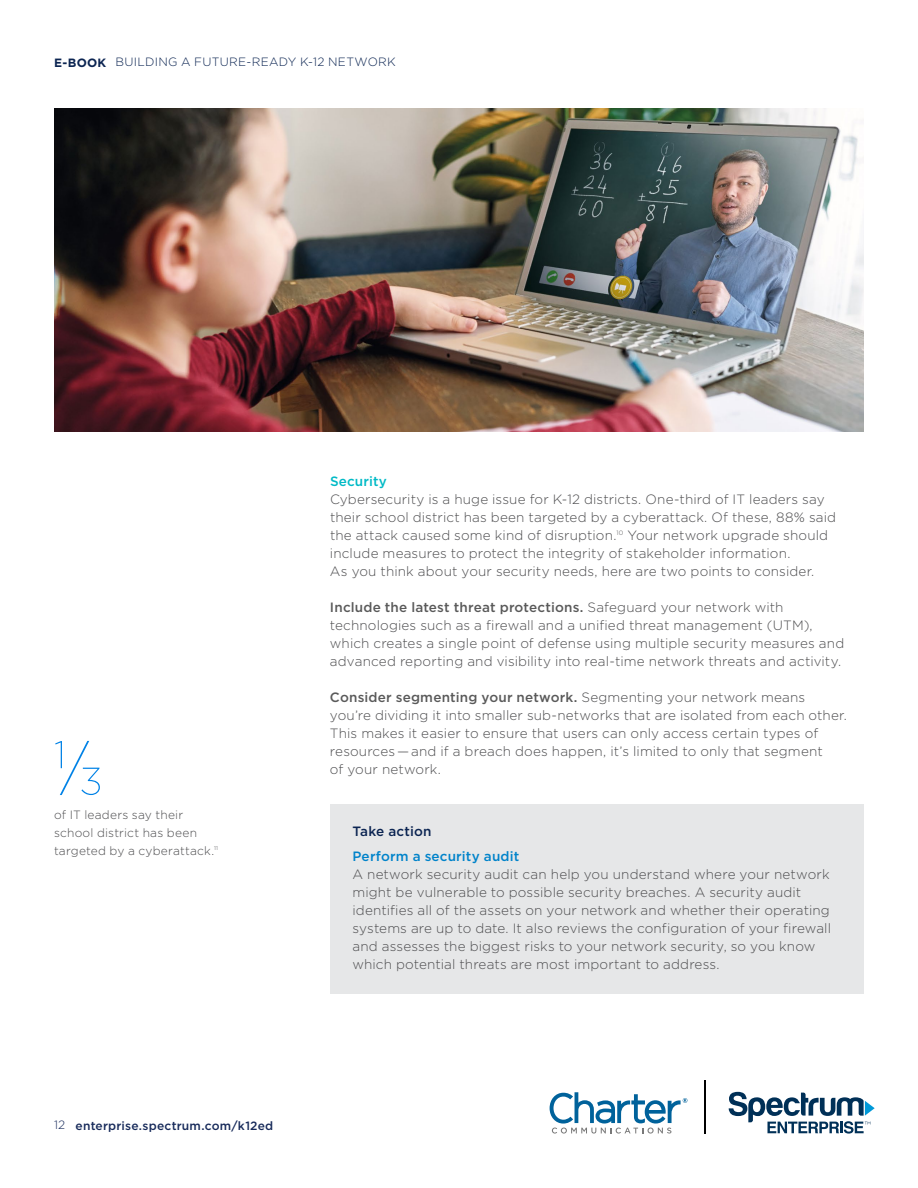
<style>
.page{position:relative;width:918px;height:1188px;background:#fff}
.page>*{position:absolute;margin:0;border:0;box-sizing:border-box;transform-origin:0 0}
.t1{font:300 13.5px/18px "Gotham";letter-spacing:.01em;color:#4d4d4f}
.t2{font:500 13.5px "Gotham";letter-spacing:.01em;color:#0083ca}
.t3{font:500 13.5px "Gotham";letter-spacing:.01em;color:#0c2552}
.t4{font:500 13.5px "Gotham";letter-spacing:.015em;color:#00bac6}
.t5{font:300 12px/18px "Gotham";letter-spacing:.015em;color:#4d4d4f}
.t6{font:300 12px "Gotham";letter-spacing:.025em;color:#0c2552}
.t7{font:500 12px "Gotham";letter-spacing:.02em;color:#172a5a}
.s1{font-weight:700}
.s2{font-weight:500;color:#5a5a5a}
.s3{font-weight:300}
</style>
<div class="page">
<hr style="left:704px;top:1080px;width:1px;height:54px;background:#000">
<svg style="left:729px;top:1092px;width:146px;height:42px"></svg>
<svg style="left:550px;top:1092px;width:137px;height:42px"></svg>
<div style="left:330px;top:804px;width:534px;height:190px;background:#e6e7e8"></div>
<img style="left:54px;top:108px;width:810px;height:324px">
<svg style="left:55px;top:741px;width:45px;height:54px"></svg>
<p class="t6" style="left:54px;top:56px;width:343px"><span class="s1">E-BOOK</span> BUILDING A FUTURE-READY K-12 NETWORK</p>
<p class="t5" style="left:54px;top:806px;width:166px">of IT leaders say their school district has been targeted by a cyberattack.<sup>11</sup></p>
<p class="t4" style="left:330px;top:473px;width:59px">Security</p>
<p class="t1" style="left:330px;top:490px;width:508px">Cybersecurity is a huge issue for K-12 districts. One-third of IT leaders say their school district has been targeted by a cyberattack. Of these, 88% said the attack caused some kind of disruption.<sup>10</sup> Your network upgrade should include measures to protect the integrity of stakeholder information.<br>As you think about your security needs, here are two points to consider.</p>
<p class="t1" style="left:330px;top:598px;width:516px"><span class="s2">Include the latest threat protections.</span> Safeguard your network with technologies such as a firewall and a unified threat management (UTM), which creates a single point of defense using multiple security measures and advanced reporting and visibility into real-time network threats and activity.</p>
<p class="t1" style="left:330px;top:688px;width:518px"><span class="s2">Consider segmenting your network.</span> Segmenting your network means you’re dividing it into smaller sub-networks that are isolated from each other.<br>This makes it easier to ensure that users can only access certain types of resources— and if a breach does happen, it’s limited to only that segment<br>of your network.</p>
<p class="t3" style="left:353px;top:822px;width:81px">Take action</p>
<p class="t2" style="left:353px;top:848px;width:168px">Perform a security audit</p>
<p class="t1" style="left:353px;top:865px;width:480px">A network security audit can help you understand where your network might be vulnerable to possible security breaches. A security audit identifies all of the assets on your network and whether their operating systems are up to date. It also reviews the configuration of your firewall and assesses the biggest risks to your network security, so you know which potential threats are most important to address.</p>
<p class="t7" style="left:54px;top:1118px;width:221px"><span class="s3">12</span> enterprise.spectrum.com/k12ed</p>
</div>
